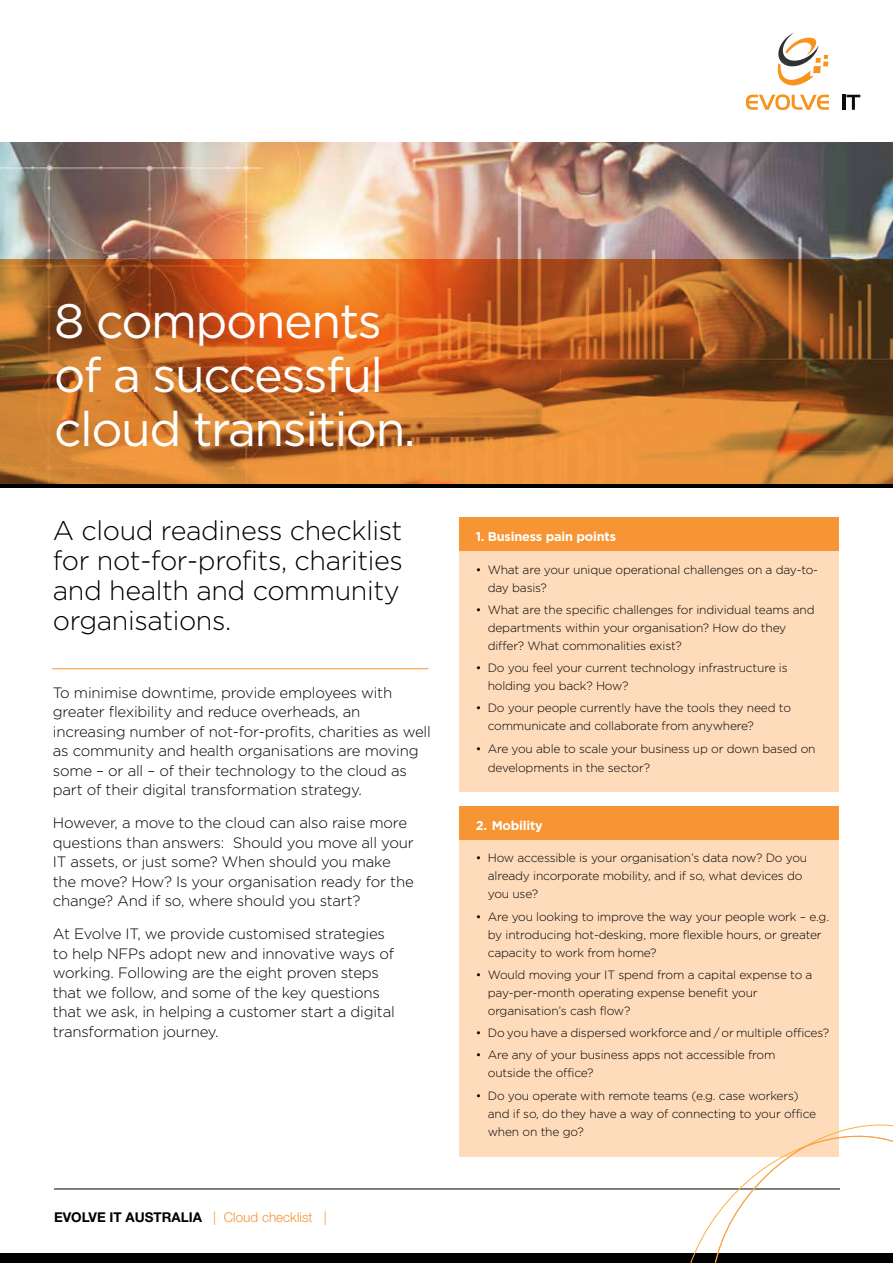
<style>
.page{position:relative;width:893px;height:1263px;background:#fff}
.page>*{position:absolute;margin:0;border:0;box-sizing:border-box;transform-origin:0 0}
.t1{font:48.3px/54.3px "Gotham HTF";letter-spacing:-.03em;color:#fff}
.t2{font:300 27px/30px "Gotham HTF";letter-spacing:-.015em;color:#000}
.t3{font:300 15px/19.5px "Gotham HTF";letter-spacing:-.015em;color:#000}
.t4{font:700 13.5px "Helvetica Neue LT Std";color:#000}
.t5{font:700 12.75px "Gotham HTF";letter-spacing:-.015em;color:#fff}
.t6{font:300 12px/18px "Gotham HTF";letter-spacing:-.015em;color:#000}
.s1{font-weight:300;color:#f79433}
</style>
<div class="page">
<img style="left:0;top:142px;width:893px;height:118px">
<div style="left:460px;top:518px;width:379px;height:33px;background:#f79433"></div>
<hr style="left:52px;top:668px;width:376px;height:1px;background:#f79433">
<div style="left:460px;top:551px;width:379px;height:240px;background:#fedbba"></div>
<div style="left:0;top:1253px;width:893px;height:10px;background:#000"></div>
<svg style="left:777px;top:33px;width:51px;height:53px"></svg>
<svg style="left:746px;top:94px;width:83px;height:16px"></svg>
<hr style="left:842px;top:95px;width:3px;height:15px;background:#0b0d0d">
<svg style="left:846px;top:95px;width:14px;height:15px"></svg>
<hr style="left:54px;top:1188px;width:786px;height:1px;background:#000">
<svg style="left:0;top:260px;width:893px;height:224px;background:#bb6928"></svg>
<div style="left:460px;top:807px;width:379px;height:33px;background:#f79433"></div>
<div style="left:460px;top:840px;width:379px;height:316px;background:#fedbba"></div>
<svg style="left:664px;top:1124px;width:229px;height:139px"></svg>
<hr style="left:0;top:484px;width:893px;height:3px;background:#000">
<h1 class="t1" style="left:54px;top:293px;width:363px">8 components of a successful cloud transition.</h1>
<h2 class="t2" style="left:53px;top:516px;width:352px">A cloud readiness checklist for not-for-profits, charities and health and community organisations.</h2>
<p class="t3" style="left:53px;top:683px;width:379px">To minimise downtime, provide employees with greater flexibility and reduce overheads, an increasing number of not-for-profits, charities as well as community and health organisations are moving some – or all – of their technology to the cloud as part of their digital transformation strategy.</p>
<p class="t3" style="left:53px;top:813px;width:362px">However, a move to the cloud can also raise more questions than answers: Should you move all your IT assets, or just some? When should you make the move? How? Is your organisation ready for the change? And if so, where should you start?</p>
<p class="t3" style="left:53px;top:924px;width:343px">At Evolve IT, we provide customised strategies to help NFPs adopt new and innovative ways of working. Following are the eight proven steps that we follow, and some of the key questions that we ask, in helping a customer start a digital transformation journey.</p>
<p class="t4" style="left:54px;top:1208px;width:274px">EVOLVE IT AUSTRALIA <span class="s1">| Cloud checklist |</span></p>
<p class="t5" style="left:476px;top:529px;width:142px">1. Business pain points</p>
<p class="t6" style="left:488px;top:560px;width:332px;text-indent:-12px">• What are your unique operational challenges on a day-to&shy;day basis?</p>
<p class="t6" style="left:488px;top:600px;width:328px;text-indent:-12px">• What are the specific challenges for individual teams and departments within your organisation? How do they differ? What commonalities exist?</p>
<p class="t6" style="left:488px;top:659px;width:301px;text-indent:-12px">• Do you feel your current technology infrastructure is holding you back? How?</p>
<p class="t6" style="left:488px;top:699px;width:305px;text-indent:-12px">• Do your people currently have the tools they need to communicate and collaborate from anywhere?</p>
<p class="t6" style="left:488px;top:738px;width:329px;line-height:19.5px;text-indent:-12px">• Are you able to scale your business up or down based on developments in the sector?</p>
<p class="t5" style="left:476px;top:818px;width:69px">2. Mobility</p>
<p class="t6" style="left:488px;top:849px;width:321px;text-indent:-12px">• How accessible is your organisation’s data now? Do you already incorporate mobility, and if so, what devices do you use?</p>
<p class="t6" style="left:488px;top:907px;width:343px;text-indent:-12px">• Are you looking to improve the way your people work – e.g. by introducing hot-desking, more flexible hours, or greater capacity to work from home?</p>
<p class="t6" style="left:488px;top:965px;width:326px;text-indent:-12px">• Would moving your IT spend from a capital expense to a pay-per-month operating expense benefit your organisation’s cash flow?</p>
<p class="t6" style="left:476px;top:1024px;width:355px">• Do you have a dispersed workforce and / or multiple offices?</p>
<p class="t6" style="left:488px;top:1046px;width:289px;text-indent:-12px">• Are any of your business apps not accessible from outside the office?</p>
<p class="t6" style="left:488px;top:1086px;width:330px;text-indent:-12px">• Do you operate with remote teams (e.g. case workers) and if so, do they have a way of connecting to your office when on the go?</p>
</div>
